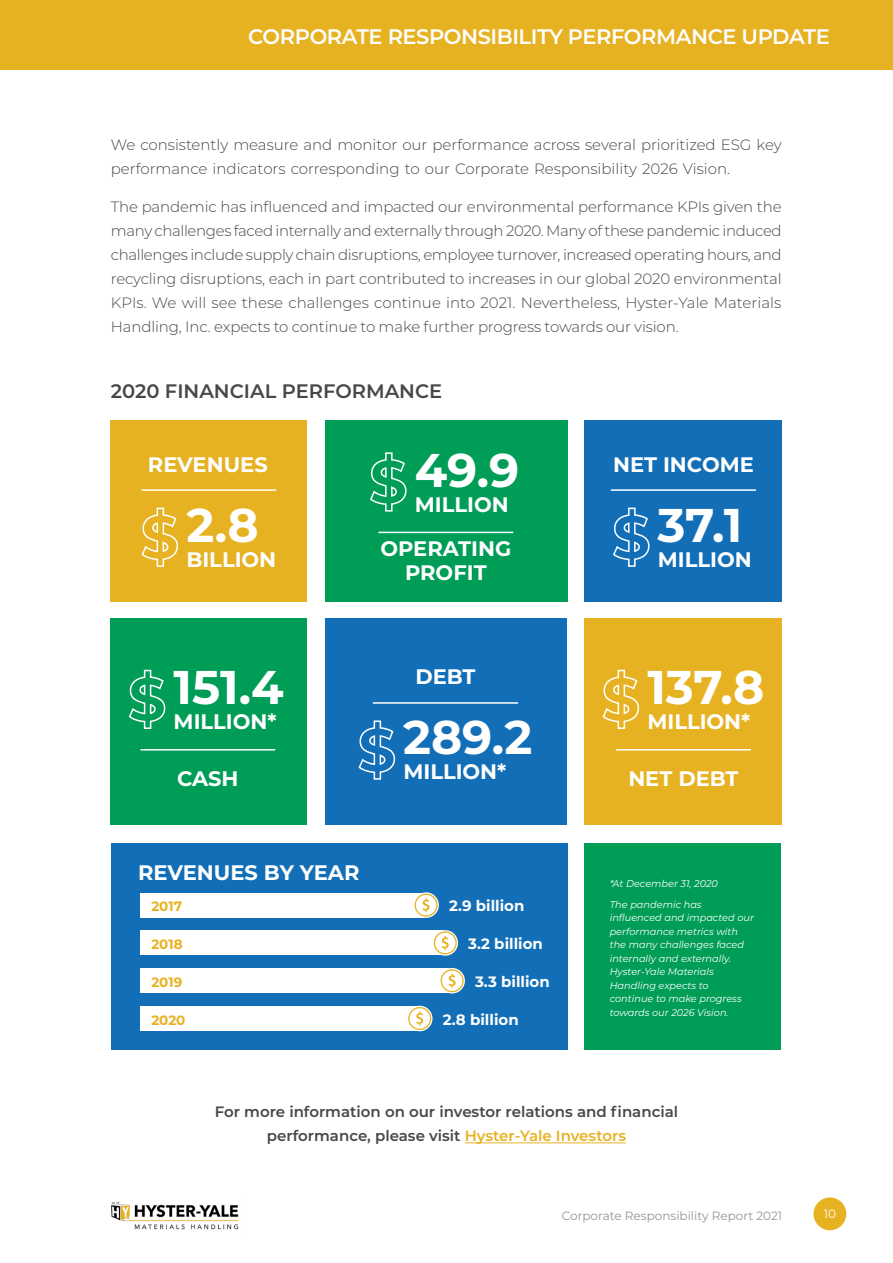
<style>
.page{position:relative;width:893px;height:1263px;background:#fff}
.page>*{position:absolute;margin:0;border:0;box-sizing:border-box;transform-origin:0 0}
.t1{font:700 47.25px "Montserrat";color:#fff}
.t2{font:700 21px/24px "Montserrat";color:#fff;text-align:center}
.t3{font:600 21px "Montserrat";letter-spacing:-.02em;color:#fff}
.t4{font:600 19.5px "Montserrat";color:#474749}
.t5{font:300 15px/24px "Montserrat";letter-spacing:-.005em;color:#474749}
.t6{font:600 15px/24px "Montserrat";color:#474749;text-align:center}
.t7{font:700 15px "Montserrat";color:#fff}
.t8{font:700 13.5px "Montserrat";color:#e7b222}
.t9{font:12px "Montserrat";color:#939598}
.t10{font:12px "Montserrat";color:#fff}
.t11{font:italic 9.75px/13.5px "Montserrat";color:#fff}
.s1{color:#e7b222}
</style>
<div class="page">
<div style="left:813px;top:1197px;width:33px;height:33px;background:#e7b222;border-radius:50%"></div>
<img style="left:111px;top:1201px;width:128px;height:29px">
<div style="left:111px;top:843px;width:456px;height:207px;background:#126fb7"></div>
<div style="left:0;top:0;width:893px;height:69px;background:#e7b222"></div>
<div style="left:111px;top:420px;width:196px;height:181px;background:#e7b222"></div>
<hr style="left:465px;top:1142px;width:161px;height:1px;background:#e7b222">
<div style="left:140px;top:1006px;width:278px;height:25px;background:#fff"></div>
<svg style="left:408px;top:1006px;width:24px;height:25px"></svg>
<div style="left:140px;top:968px;width:309px;height:25px;background:#fff"></div>
<svg style="left:440px;top:968px;width:25px;height:25px"></svg>
<div style="left:140px;top:930px;width:302px;height:25px;background:#fff"></div>
<svg style="left:433px;top:930px;width:25px;height:26px"></svg>
<div style="left:140px;top:893px;width:284px;height:24px;background:#fff"></div>
<svg style="left:413px;top:892px;width:26px;height:26px"></svg>
<div style="left:325px;top:420px;width:243px;height:181px;background:#009d57"></div>
<div style="left:585px;top:420px;width:197px;height:181px;background:#126fb7"></div>
<div style="left:325px;top:618px;width:242px;height:207px;background:#126fb7"></div>
<div style="left:585px;top:618px;width:197px;height:207px;background:#e7b222"></div>
<div style="left:111px;top:618px;width:196px;height:207px;background:#009d57"></div>
<svg style="left:141px;top:507px;width:38px;height:60px"></svg>
<hr style="left:141px;top:489px;width:135px;height:2px;background:#fff">
<svg style="left:613px;top:507px;width:37px;height:60px"></svg>
<hr style="left:611px;top:489px;width:145px;height:2px;background:#fff">
<svg style="left:128px;top:669px;width:38px;height:60px"></svg>
<hr style="left:140px;top:749px;width:135px;height:1px;background:#fff">
<svg style="left:602px;top:669px;width:38px;height:60px"></svg>
<hr style="left:616px;top:749px;width:135px;height:1px;background:#fff">
<svg style="left:358px;top:720px;width:38px;height:60px"></svg>
<hr style="left:373px;top:702px;width:145px;height:2px;background:#fff">
<div style="left:585px;top:843px;width:196px;height:207px;background:#009d57"></div>
<svg style="left:370px;top:452px;width:37px;height:60px"></svg>
<hr style="left:378px;top:532px;width:135px;height:1px;background:#fff">
<h2 class="t3" style="left:248px;top:22px;width:583px">CORPORATE RESPONSIBILITY PERFORMANCE UPDATE</h2>
<p class="t5" style="left:111px;top:132px;width:672px">We consistently measure and monitor our performance across several prioritized ESG key performance indicators corresponding to our Corporate Responsibility 2026 Vision.</p>
<p class="t5" style="left:111px;top:194px;width:672px;text-align:justify">The pandemic has influenced and impacted our environmental performance KPIs given the many challenges faced internally and externally through 2020. Many of these pandemic induced challenges include supply chain disruptions, employee turnover, increased operating hours, and recycling disruptions, each in part contributed to increases in our global 2020 environmental KPIs. We will see these challenges continue into 2021. Nevertheless, Hyster-Yale Materials Handling, Inc. expects to continue to make further progress towards our vision.</p>
<h3 class="t4" style="left:111px;top:377px;width:333px">2020 FINANCIAL PERFORMANCE</h3>
<h2 class="t2" style="left:148px;top:451px;width:121px">REVENUES</h2>
<h1 class="t1" style="left:186px;top:491px;width:74px">2.8</h1>
<h2 class="t2" style="left:186px;top:546px;width:91px">BILLION</h2>
<h1 class="t1" style="left:174px;top:653px;width:112px">151.4</h1>
<h2 class="t2" style="left:174px;top:708px;width:105px">MILLION*</h2>
<h1 class="t1" style="left:415px;top:436px;width:106px">49.9</h1>
<h2 class="t2" style="left:415px;top:491px;width:95px">MILLION</h2>
<h2 class="t2" style="left:380px;top:536px;width:132px">OPERATING<br>PROFIT</h2>
<h2 class="t2" style="left:415px;top:664px;width:62px">DEBT</h2>
<h1 class="t1" style="left:403px;top:703px;width:131px">289.2</h1>
<h2 class="t2" style="left:613px;top:451px;width:142px">NET INCOME</h2>
<h1 class="t1" style="left:658px;top:491px;width:86px">37.1</h1>
<h2 class="t2" style="left:658px;top:546px;width:95px">MILLION</h2>
<h1 class="t1" style="left:647px;top:653px;width:119px">137.8</h1>
<h2 class="t2" style="left:647px;top:708px;width:105px">MILLION*</h2>
<h2 class="t2" style="left:177px;top:765px;width:63px">CASH</h2>
<h2 class="t2" style="left:403px;top:759px;width:105px">MILLION*</h2>
<h2 class="t2" style="left:628px;top:765px;width:112px">NET DEBT</h2>
<h2 class="t2" style="left:138px;top:859px;width:223px">REVENUES BY YEAR</h2>
<p class="t8" style="left:151px;top:897px;width:32px">2017</p>
<p class="t7" style="left:449px;top:895px;width:77px">2.9 billion</p>
<p class="t8" style="left:151px;top:935px;width:33px">2018</p>
<p class="t7" style="left:468px;top:933px;width:76px">3.2 billion</p>
<p class="t8" style="left:151px;top:973px;width:32px">2019</p>
<p class="t7" style="left:475px;top:971px;width:76px">3.3 billion</p>
<p class="t8" style="left:151px;top:1010px;width:36px">2020</p>
<p class="t7" style="left:443px;top:1008px;width:77px">2.8 billion</p>
<p class="t11" style="left:610px;top:873px;width:110px;line-height:20.2px">*At December 31, 2020<br>The pandemic has</p>
<p class="t11" style="left:610px;top:911px;width:146px">influenced and impacted our performance metrics with the many challenges faced internally and externally.<br>Hyster-Yale Materials<br>Handling expects to continue to make progress towards our 2026 Vision.</p>
<p class="t6" style="left:215px;top:1099px;width:465px">For more information on our investor relations and financial performance, please visit <span class="s1">Hyster-Yale Investors</span></p>
<p class="t9" style="left:562px;top:1207px;width:222px">Corporate Responsibility Report 2021</p>
<p class="t10" style="left:824px;top:1205px;width:14px">10</p>
</div>
